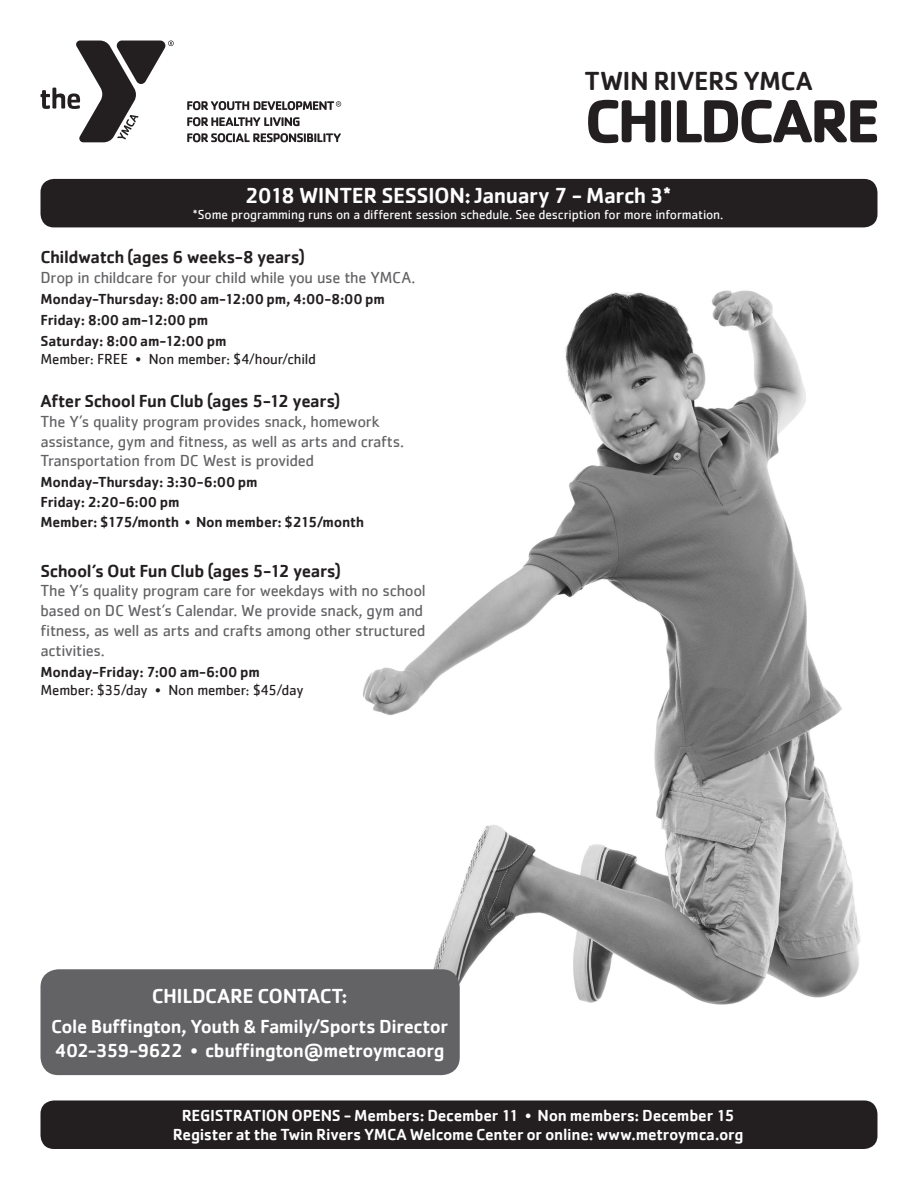
<style>
.page{position:relative;width:918px;height:1188px;background:#fff}
.page>*{position:absolute;margin:0;border:0;box-sizing:border-box;transform-origin:0 0}
.t1{font:700 63px "Cachet";letter-spacing:-.055em;color:#231f20}
.t2{font:500 27px "Cachet";letter-spacing:-.02em;color:#231f20}
.t3{font:500 22.5px "Cachet";letter-spacing:-.02em;color:#fff}
.t4{font:500 21px "Cachet";letter-spacing:-.02em;color:#fff}
.t5{font:500 19.5px/24px "Cachet";letter-spacing:-.025em;color:#fff}
.t6{font:500 18px "Cachet";letter-spacing:-.02em;color:#231f20}
.t7{font:16.5px/19.8px "Cachet";letter-spacing:-.02em;color:#636366}
.t8{font:500 16.5px/19.8px "Cachet";letter-spacing:-.015em;color:#fff;text-align:center}
.t9{font:500 15px/21px "Cachet";letter-spacing:-.015em;color:#231f20}
.t10{font:15px "Cachet";letter-spacing:-.015em;color:#231f20}
.t11{font:13.5px "Cachet";letter-spacing:-.01em;color:#fff}
.s1{font-weight:400}
</style>
<div class="page">
<img style="left:363px;top:290px;width:498px;height:715px">
<svg style="left:41px;top:40px;width:133px;height:102px"></svg>
<svg style="left:187px;top:117px;width:113px;height:9px"></svg>
<svg style="left:187px;top:133px;width:154px;height:9px"></svg>
<svg style="left:187px;top:101px;width:154px;height:9px"></svg>
<div style="left:40px;top:1100px;width:838px;height:49px;background:#231f20;border-radius:14px"></div>
<div style="left:40px;top:179px;width:838px;height:48px;background:#231f20;border-radius:14px"></div>
<div style="left:40px;top:969px;width:420px;height:106px;background:#636366;border-radius:18px"></div>
<h2 class="t2" style="left:585px;top:64px;width:229px">TWIN RIVERS YMCA</h2>
<h1 class="t1" style="left:585px;top:80px;width:297px">CHILDCARE</h1>
<h3 class="t3" style="left:245px;top:182px;width:428px">2018 WINTER SESSION: January 7 - March 3*</h3>
<p class="t11" style="left:193px;top:207px;width:532px">*Some programming runs on a different session schedule. See description for more information.</p>
<p class="t6" style="left:40px;top:246px;width:266px">Childwatch (ages 6 weeks-8 years)</p>
<p class="t7" style="left:40px;top:267px;width:377px">Drop in childcare for your child while you use the YMCA.</p>
<p class="t9" style="left:40px;top:288px;width:346px">Monday-Thursday: 8:00 am-12:00 pm, 4:00-8:00 pm<br>Friday: 8:00 am-12:00 pm<br>Saturday: 8:00 am-12:00 pm</p>
<p class="t10" style="left:40px;top:350px;width:277px">Member: FREE • Non member: $4/hour/child</p>
<p class="t6" style="left:40px;top:390px;width:302px">After School Fun Club (ages 5-12 years)</p>
<p class="t7" style="left:40px;top:411px;width:365px">The Y’s quality program provides snack, homework assistance, gym and fitness, as well as arts and crafts.<br>Transportation from DC West is provided</p>
<p class="t9" style="left:40px;top:472px;width:325px;line-height:19.6px">Monday-Thursday: 3:30-6:00 pm<br>Friday: 2:20-6:00 pm<br>Member: $175/month <span class="s1">•</span> Non member: $215/month</p>
<p class="t6" style="left:40px;top:559px;width:302px">School’s Out Fun Club (ages 5-12 years)</p>
<p class="t7" style="left:40px;top:581px;width:387px">The Y’s quality program care for weekdays with no school based on DC West’s Calendar. We provide snack, gym and fitness, as well as arts and crafts among other structured activities.</p>
<p class="t9" style="left:40px;top:661px;width:221px">Monday-Friday: 7:00 am-6:00 pm</p>
<p class="t10" style="left:40px;top:681px;width:264px">Member: $35/day • Non member: $45/day</p>
<p class="t4" style="left:152px;top:983px;width:197px">CHILDCARE CONTACT:</p>
<p class="t5" style="left:51px;top:1013px;width:399px">Cole Buffington, Youth &amp; Family/Sports Director<br>402-359-9622 <span class="s1">•</span> cbuffington@metroymcaorg</p>
<p class="t8" style="left:173px;top:1105px;width:572px">REGISTRATION OPENS - Members: December 11 <span class="s1">•</span> Non members: December 15<br>Register at the Twin Rivers YMCA Welcome Center or online: www.metroymca.org</p>
</div>
